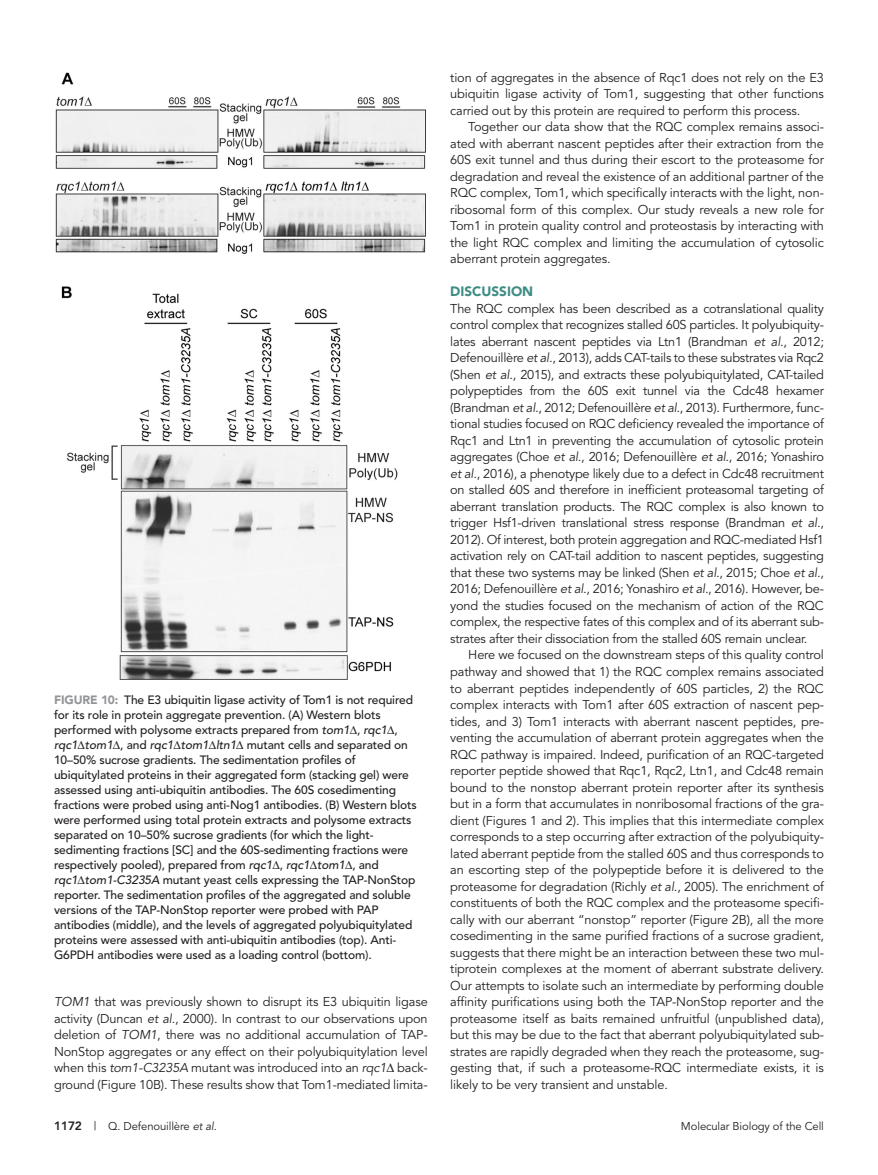
<style>
.page{position:relative;width:878px;height:1175px;background:#fff}
.page>*{position:absolute;margin:0;border:0;box-sizing:border-box;transform-origin:0 0}
.t1{font:900 13.5px "Avenir";color:#3e8c83}
.Para{font:12.75px/16.5px "Avenir";letter-spacing:-.01em;color:#231f20;text-align:justify}
.ParaFL{font:12.75px/16.5px "Avenir";letter-spacing:-.01em;color:#231f20;text-align:justify}
.FigCaption{font:500 12px/15px "Avenir";letter-spacing:-.01em;color:#231f20}
.t2{font:11.25px "Avenir";letter-spacing:-.01em;color:#231f20}
.s1{font-weight:900;color:#939598}
.s2{font-style:italic}
.s3{font-weight:800;font-size:12px}
.s4{font-size:12px}
</style>
<div class="page">
<img style="left:55px;top:72px;width:371px;height:608px">
<p class="FigCaption" style="left:54px;top:693px;width:364px"><span class="s1">FIGURE 10:</span> The E3 ubiquitin ligase activity of Tom1 is not required for its role in protein aggregate prevention. (A) Western blots performed with polysome extracts prepared from <span class="s2">tom1</span> , <span class="s2">rqc1</span> , <span class="s2">rqc1 tom1</span> , and <span class="s2">rqc1 tom1 ltn1</span> mutant cells and separated on 10–50% sucrose gradients. The sedimentation profiles of ubiquitylated proteins in their aggregated form (stacking gel) were assessed using anti-ubiquitin antibodies. The 60S cosedimenting fractions were probed using anti-Nog1 antibodies. (B) Western blots were performed using total protein extracts and polysome extracts separated on 10–50% sucrose gradients (for which the light&shy;sedimenting fractions [SC] and the 60S-sedimenting fractions were respectively pooled), prepared from <span class="s2">rqc1</span> , <span class="s2">rqc1 tom1</span> , and<br><span class="s2">rqc1 tom1-C3235A</span> mutant yeast cells expressing the TAP-NonStop reporter. The sedimentation profiles of the aggregated and soluble versions of the TAP-NonStop reporter were probed with PAP antibodies (middle), and the levels of aggregated polyubiquitylated proteins were assessed with anti-ubiquitin antibodies (top). Anti-G6PDH antibodies were used as a loading control (bottom).</p>
<p class="ParaFL" style="left:54px;top:993px;width:375px"><span class="s2">TOM1</span> that was previously shown to disrupt its E3 ubiquitin ligase activity (Duncan <span class="s2">et al.</span>, 2000). In contrast to our observations upon deletion of <span class="s2">TOM1</span>, there was no additional accumulation of TAP-NonStop aggregates or any effect on their polyubiquitylation level when this <span class="s2">tom1-C3235A</span> mutant was introduced into an <span class="s2">rqc1</span> back&shy;ground (Figure 10B). These results show that Tom1-mediated limita-</p>
<p class="ParaFL" style="left:450px;top:69px;width:375px">tion of aggregates in the absence of Rqc1 does not rely on the E3 ubiquitin ligase activity of Tom1, suggesting that other functions carried out by this protein are required to perform this process.</p>
<p class="Para" style="left:450px;top:119px;width:375px;text-indent:18px">Together our data show that the RQC complex remains associ&shy;ated with aberrant nascent peptides after their extraction from the 60S exit tunnel and thus during their escort to the proteasome for degradation and reveal the existence of an additional partner of the RQC complex, Tom1, which specifically interacts with the light, non&shy;ribosomal form of this complex. Our study reveals a new role for Tom1 in protein quality control and proteostasis by interacting with the light RQC complex and limiting the accumulation of cytosolic aberrant protein aggregates.</p>
<h1 class="t1" style="left:450px;top:283px;width:84px">DISCUSSION</h1>
<p class="ParaFL" style="left:450px;top:300px;width:375px">The RQC complex has been described as a cotranslational quality control complex that recognizes stalled 60S particles. It polyubiquity&shy;lates aberrant nascent peptides via Ltn1 (Brandman <span class="s2">et al.</span>, 2012; Defenouillère <span class="s2">et al.</span>, 2013), adds CAT-tails to these substrates via Rqc2 (Shen <span class="s2">et al.</span>, 2015), and extracts these polyubiquitylated, CAT-tailed polypeptides from the 60S exit tunnel via the Cdc48 hexamer (Brandman <span class="s2">et al.</span>, 2012; Defenouillère <span class="s2">et al.</span>, 2013). Furthermore, func&shy;tional studies focused on RQC deficiency revealed the importance of Rqc1 and Ltn1 in preventing the accumulation of cytosolic protein aggregates (Choe <span class="s2">et al.</span>, 2016; Defenouillère <span class="s2">et al.</span>, 2016; Yonashiro <span class="s2">et al.</span>, 2016), a phenotype likely due to a defect in Cdc48 recruitment on stalled 60S and therefore in inefficient proteasomal targeting of aberrant translation products. The RQC complex is also known to trigger Hsf1-driven translational stress response (Brandman <span class="s2">et al.</span>, 2012). Of interest, both protein aggregation and RQC-mediated Hsf1 activation rely on CAT-tail addition to nascent peptides, suggesting that these two systems may be linked (Shen <span class="s2">et al.</span>, 2015; Choe <span class="s2">et al.</span>, 2016; Defenouillère <span class="s2">et al.</span>, 2016; Yonashiro <span class="s2">et al.</span>, 2016). However, be&shy;yond the studies focused on the mechanism of action of the RQC complex, the respective fates of this complex and of its aberrant sub&shy;strates after their dissociation from the stalled 60S remain unclear.</p>
<p class="Para" style="left:450px;top:647px;width:375px;text-indent:18px">Here we focused on the downstream steps of this quality control pathway and showed that 1) the RQC complex remains associated to aberrant peptides independently of 60S particles, 2) the RQC complex interacts with Tom1 after 60S extraction of nascent pep&shy;tides, and 3) Tom1 interacts with aberrant nascent peptides, pre&shy;venting the accumulation of aberrant protein aggregates when the RQC pathway is impaired. Indeed, purification of an RQC-targeted reporter peptide showed that Rqc1, Rqc2, Ltn1, and Cdc48 remain bound to the nonstop aberrant protein reporter after its synthesis but in a form that accumulates in nonribosomal fractions of the gra&shy;dient (Figures 1 and 2). This implies that this intermediate complex corresponds to a step occurring after extraction of the polyubiquity&shy;lated aberrant peptide from the stalled 60S and thus corresponds to an escorting step of the polypeptide before it is delivered to the proteasome for degradation (Richly <span class="s2">et al.</span>, 2005). The enrichment of constituents of both the RQC complex and the proteasome specifi&shy;cally with our aberrant “nonstop” reporter (Figure 2B), all the more cosedimenting in the same purified fractions of a sucrose gradient, suggests that there might be an interaction between these two mul&shy;tiprotein complexes at the moment of aberrant substrate delivery.<br>Our attempts to isolate such an intermediate by performing double affinity purifications using both the TAP-NonStop reporter and the proteasome itself as baits remained unfruitful (unpublished data), but this may be due to the fact that aberrant polyubiquitylated sub&shy;strates are rapidly degraded when they reach the proteasome, sug&shy;gesting that, if such a proteasome-RQC intermediate exists, it is likely to be very transient and unstable.</p>
<p class="t2" style="left:54px;top:1119px;width:164px"><span class="s3">1172</span> <span class="s4">|</span> Q. Defenouillère <span class="s2">et al</span>.</p>
<p class="t2" style="left:681px;top:1119px;width:144px">Molecular Biology of the Cell</p>
</div>
